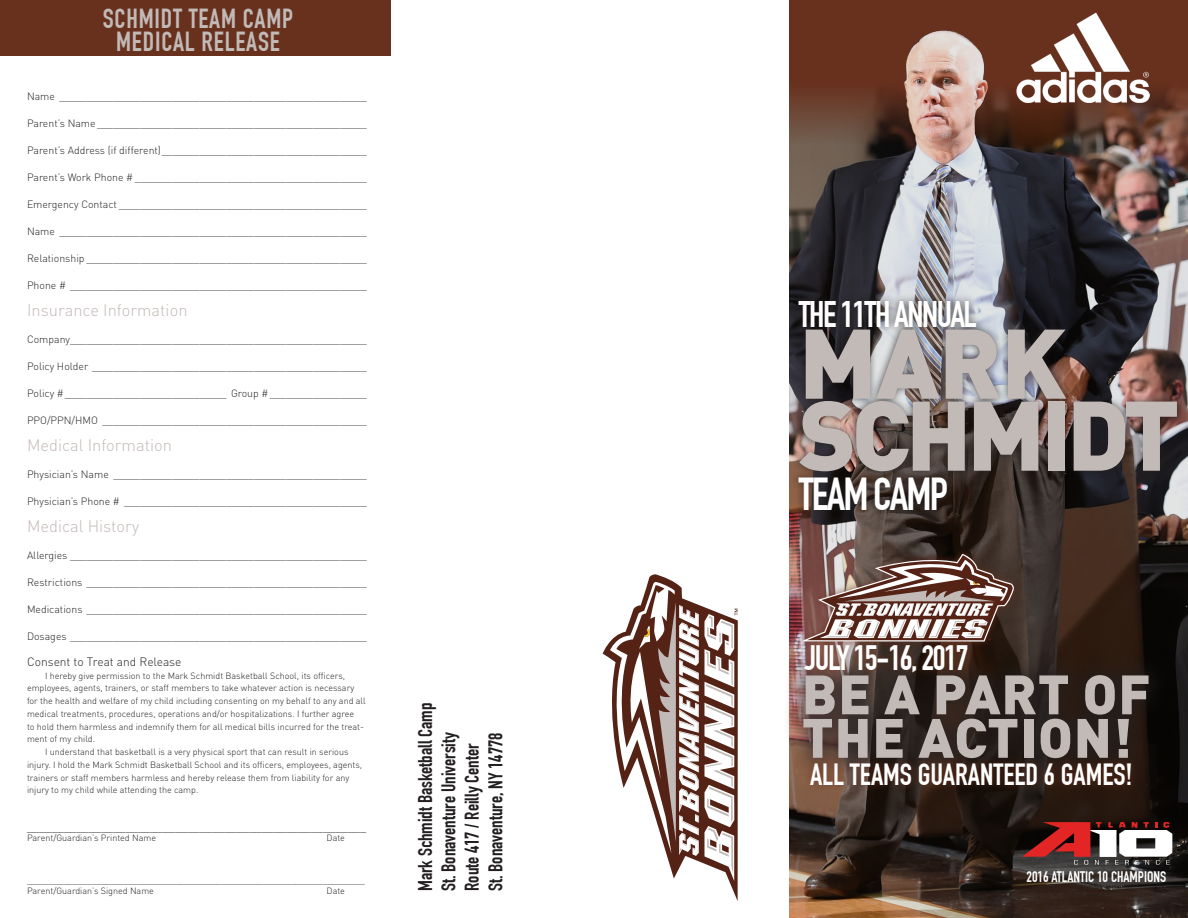
<style>
.page{position:relative;width:1188px;height:918px;background:#fff}
.page>*{position:absolute;margin:0;border:0;box-sizing:border-box;transform-origin:0 0}
.Subhead_1{font:900 97.05px "DIN";letter-spacing:-.05em;color:#c2bab7}
.t1{font:900 54.6px/43.5px "DIN";letter-spacing:.015em;color:#c2bab7}
.Subhead_1-2{font:700 45.15px "DIN Condensed";letter-spacing:-.04em;color:#fff}
.Subhead_1-3{font:700 36.15px "DIN Condensed";letter-spacing:-.04em;color:#fff}
.Subhead_1-4{font:700 34.5px "DIN Condensed";letter-spacing:-.04em;color:#fff}
.Subhead_1-5{font:700 30px "DIN Condensed";color:#fff}
.Subhead_1-6{font:700 27px "DIN Condensed";letter-spacing:.03em;color:#c2bab7}
.t2{font:700 19.5px "DIN Condensed";color:#231f20}
.Subhead_2{font:300 16.5px "DIN";color:#c2bab7}
.Subhead_1-7{font:700 15px "DIN Condensed";color:#fff}
.Body_text{font:300 12px "DIN";color:#231f20}
.Subhead_2-2{font:300 12px "DIN";color:#231f20}
.Body_text-2{font:300 10.5px "DIN";color:#231f20}
.Subhead_2-3{font:300 10.5px "DIN";color:#231f20}
.Body_text-3{font:300 9px/12.8px "DIN";color:#231f20}
</style>
<div class="page">
<img style="left:789px;top:144px;width:399px;height:774px">
<div style="left:0;top:0;width:391px;height:55px;background:#68311e"></div>
<svg style="left:603px;top:574px;width:135px;height:327px"></svg>
<svg style="left:609px;top:582px;width:90px;height:274px"></svg>
<svg style="left:705px;top:609px;width:33px;height:272px"></svg>
<div style="left:795px;top:546px;width:226px;height:104px;background:#68311e;opacity:.75"></div>
<svg style="left:801px;top:554px;width:213px;height:88px"></svg>
<div style="left:782px;top:653px;width:388px;height:127px;background:#231f20;opacity:.75"></div>
<svg style="left:1022px;top:822px;width:150px;height:43px"></svg>
<div style="left:803px;top:755px;width:336px;height:38px;background:#68311e;opacity:.75"></div>
<svg style="left:789px;top:0;width:399px;height:144px;background:#6a3a28"></svg>
<img style="left:1142px;top:12px;width:8px;height:90px">
<div style="left:791px;top:293px;width:394px;height:225px;background:#231f20;opacity:.75"></div>
<div style="left:797px;top:637px;width:178px;height:43px;background:#68311e;opacity:.75"></div>
<img style="left:866px;top:0;width:276px;height:171px">
<p class="Subhead_1-6" style="left:103px;top:3px;width:192px">SCHMIDT TEAM CAMP</p>
<p class="Subhead_1-6" style="left:116px;top:25px;width:165px">MEDICAL RELEASE</p>
<p class="Body_text-2" style="left:27px;top:90px;width:342px">Name _________________________________________________________</p>
<p class="Body_text-2" style="left:27px;top:117px;width:342px">Parent’s Name __________________________________________________</p>
<p class="Body_text-2" style="left:27px;top:144px;width:342px">Parent’s Address (if different)______________________________________</p>
<p class="Body_text-2" style="left:27px;top:171px;width:342px">Parent’s Work Phone # ___________________________________________</p>
<p class="Subhead_2-3" style="left:27px;top:198px;width:342px">Emergency Contact ______________________________________________</p>
<p class="Body_text-2" style="left:27px;top:225px;width:342px">Name _________________________________________________________</p>
<p class="Body_text-2" style="left:27px;top:252px;width:342px">Relationship ____________________________________________________</p>
<p class="Body_text-2" style="left:27px;top:279px;width:342px">Phone # _______________________________________________________</p>
<p class="Subhead_2" style="left:27px;top:300px;width:162px">Insurance Information</p>
<p class="Body_text-2" style="left:27px;top:333px;width:342px">Company_______________________________________________________</p>
<p class="Body_text-2" style="left:27px;top:360px;width:342px">Policy Holder ___________________________________________________</p>
<p class="Body_text-2" style="left:27px;top:387px;width:342px">Policy #______________________________ Group #__________________</p>
<p class="Body_text-2" style="left:27px;top:414px;width:342px">PPO/PPN/HMO _________________________________________________</p>
<p class="Subhead_2" style="left:27px;top:435px;width:147px">Medical Information</p>
<p class="Body_text-2" style="left:27px;top:468px;width:342px">Physician’s Name _______________________________________________</p>
<p class="Body_text-2" style="left:27px;top:495px;width:342px">Physician’s Phone # _____________________________________________</p>
<p class="Subhead_2" style="left:27px;top:516px;width:114px">Medical History</p>
<p class="Body_text-2" style="left:27px;top:549px;width:342px">Allergies _______________________________________________________</p>
<p class="Body_text-2" style="left:27px;top:576px;width:342px">Restrictions ____________________________________________________</p>
<p class="Body_text-2" style="left:27px;top:603px;width:342px">Medications ____________________________________________________</p>
<p class="Body_text-2" style="left:27px;top:630px;width:342px">Dosages _______________________________________________________</p>
<p class="Subhead_2-2" style="left:27px;top:654px;width:156px">Consent to Treat and Release</p>
<p class="Body_text-3" style="left:27px;top:669px;width:340px;text-indent:18px">I hereby give permission to the Mark Schmidt Basketball School, its officers, employees, agents, trainers, or staff members to take whatever action is necessary for the health and welfare of my child including consenting on my behalf to any and all medical treatments, procedures, operations and/or hospitalizations. I further agree<br>to hold them harmless and indemnify them for all medical bills incurred for the treat&shy;ment of my child.</p>
<p class="Body_text-3" style="left:27px;top:745px;width:337px;text-indent:18px">I understand that basketball is a very physical sport that can result in serious injury. I hold the Mark Schmidt Basketball School and its officers, employees, agents, trainers or staff members harmless and hereby release them from liability for any injury to my child while attending the camp.</p>
<p class="Body_text" style="left:27px;top:819px;width:341px">_______________________________________________________</p>
<p class="Body_text-3" style="left:27px;top:832px;width:131px">Parent/Guardian’s Printed Name</p>
<p class="Body_text-3" style="left:327px;top:832px;width:20px">Date</p>
<p class="Body_text-3" style="left:27px;top:874px;width:339px">_________________________________________________________________________</p>
<p class="Body_text-3" style="left:27px;top:884px;width:128px">Parent/Guardian’s Signed Name</p>
<p class="Body_text-3" style="left:327px;top:884px;width:20px">Date</p>
<p class="t2" style="left:414px;top:891px;width:190px;rotate:-90deg">Mark Schmidt Basketball Camp</p>
<p class="t2" style="left:437px;top:891px;width:160px;rotate:-90deg">St. Bonaventure University</p>
<p class="t2" style="left:461px;top:891px;width:149px;rotate:-90deg">Route 417 / Reilly Center</p>
<p class="t2" style="left:484px;top:891px;width:160px;rotate:-90deg">St. Bonaventure, NY 14778</p>
<p class="Subhead_1-3" style="left:799px;top:293px;width:180px">THE 11TH ANNUAL</p>
<p class="Subhead_1" style="left:799px;top:299px;width:269px">MARK</p>
<p class="Subhead_1" style="left:799px;top:371px;width:383px">SCHMIDT</p>
<p class="Subhead_1-2" style="left:799px;top:467px;width:151px">TEAM CAMP</p>
<p class="Subhead_1-4" style="left:805px;top:638px;width:165px">JULY 15-16, 2017</p>
<p class="t1" style="left:802px;top:670px;width:350px">BE A PART OF<br>THE ACTION!</p>
<p class="Subhead_1-5" style="left:810px;top:757px;width:324px">ALL TEAMS GUARANTEED 6 GAMES!</p>
<p class="Subhead_1-7" style="left:1026px;top:868px;width:141px">2016 ATLANTIC 10 CHAMPIONS</p>
</div>
